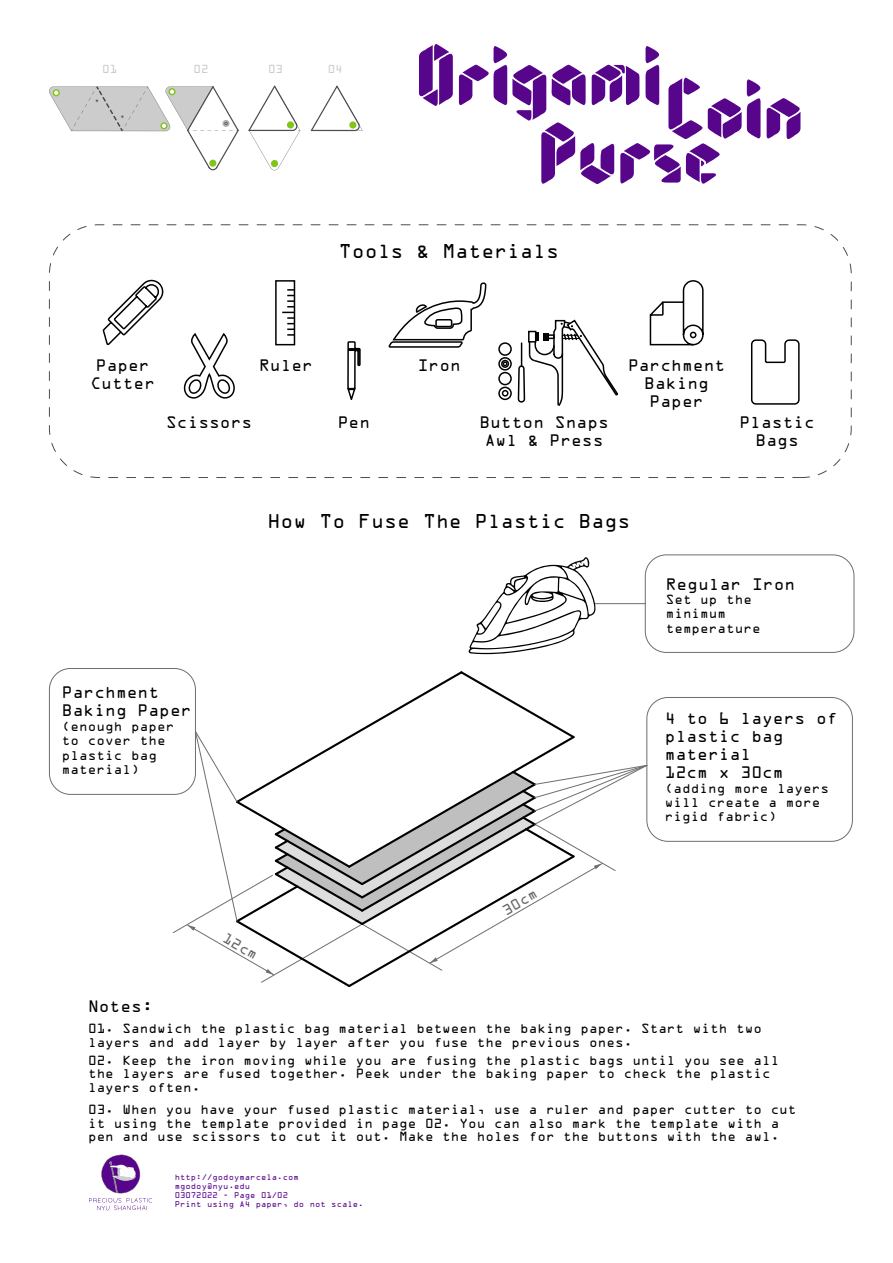
<style>
.page{position:relative;width:893px;height:1263px;background:#fff}
.page>*{position:absolute;margin:0;border:0;box-sizing:border-box;transform-origin:0 0}
.t1{font:18px "OCRA Std";color:#000}
.t2{font:15px/18px "OCRA Std";color:#000;text-align:center}
.t3{font:13.05px "OCRA Std";color:#666}
.t4{font:12px/14.4px "OCRA Std";color:#000}
.t5{font:10.5px "OCRA Std";color:#ccc}
.t6{font:7.5px/9px "OCRA Std";color:#57058b}
</style>
<div class="page">
<hr style="left:594px;top:603px;width:51px;height:1px;background:#6e6e6e">
<svg style="left:468px;top:557px;width:127px;height:97px"></svg>
<svg style="left:173px;top:670px;width:474px;height:317px"></svg>
<div style="left:49px;top:668px;width:147px;height:126px;border:1px solid #6e6e6e;border-radius:21px"></div>
<div style="left:647px;top:697px;width:205px;height:144px;border:1px solid #6e6e6e;border-radius:21px"></div>
<div style="left:645px;top:555px;width:209px;height:97px;border:1px solid #6e6e6e;border-radius:21px"></div>
<svg style="left:419px;top:44px;width:34px;height:62px"></svg>
<svg style="left:767px;top:98px;width:33px;height:41px"></svg>
<svg style="left:459px;top:46px;width:301px;height:138px"></svg>
<svg style="left:102px;top:279px;width:62px;height:66px"></svg>
<svg style="left:183px;top:333px;width:52px;height:66px"></svg>
<div style="left:275px;top:280px;width:20px;height:65px;border:2px solid #010002"></div>
<svg style="left:282px;top:289px;width:12px;height:47px"></svg>
<svg style="left:388px;top:282px;width:99px;height:66px"></svg>
<svg style="left:649px;top:280px;width:55px;height:66px"></svg>
<svg style="left:347px;top:341px;width:14px;height:59px"></svg>
<div style="left:498px;top:357px;width:14px;height:14px;border:2px solid #000;border-radius:50%"></div>
<div style="left:501px;top:360px;width:8px;height:8px;border:2px solid #000;border-radius:50%"></div>
<div style="left:498px;top:387px;width:14px;height:13px;border:2px solid #000;border-radius:50%"></div>
<div style="left:498px;top:372px;width:14px;height:13px;border:2px solid #000;border-radius:50%"></div>
<div style="left:498px;top:342px;width:14px;height:14px;border:2px solid #000;border-radius:50%"></div>
<svg style="left:503px;top:361px;width:5px;height:5px"></svg>
<div style="left:502px;top:390px;width:6px;height:7px;border:2px solid #000;border-radius:50%"></div>
<svg style="left:517px;top:319px;width:101px;height:87px"></svg>
<svg style="left:751px;top:339px;width:49px;height:66px"></svg>
<svg style="left:49px;top:86px;width:190px;height:84px"></svg>
<svg style="left:311px;top:86px;width:52px;height:45px"></svg>
<svg style="left:248px;top:86px;width:52px;height:84px"></svg>
<svg style="left:89px;top:1154px;width:63px;height:56px"></svg>
<p class="t5" style="left:102px;top:65px;width:17px">01</p>
<p class="t5" style="left:194px;top:65px;width:17px">02</p>
<p class="t5" style="left:268px;top:65px;width:17px">03</p>
<p class="t5" style="left:328px;top:65px;width:17px">04</p>
<h1 class="t1" style="left:339px;top:243px;width:222px">Tools &amp; Materials</h1>
<p class="t2" style="left:91px;top:358px;width:66px">Paper<br>Cutter</p>
<p class="t2" style="left:166px;top:415px;width:88px">Scissors</p>
<p class="t2" style="left:259px;top:358px;width:55px">Ruler</p>
<p class="t2" style="left:418px;top:358px;width:45px">Iron</p>
<p class="t2" style="left:628px;top:358px;width:99px">Parchment<br>Baking<br>Paper</p>
<p class="t2" style="left:338px;top:415px;width:34px">Pen</p>
<p class="t2" style="left:479px;top:415px;width:131px">Button Snaps<br>Awl &amp; Press</p>
<p class="t2" style="left:739px;top:415px;width:77px">Plastic<br>Bags</p>
<p class="t2" style="left:62px;top:685px;width:131px;text-align:left">Parchment<br>Baking Paper</p>
<p class="t4" style="left:62px;top:720px;width:114px">(enough paper to cover the plastic bag material)</p>
<h1 class="t1" style="left:268px;top:513px;width:364px">How To Fuse The Plastic Bags</h1>
<p class="t2" style="left:666px;top:576px;width:131px">Regular Iron</p>
<p class="t4" style="left:666px;top:593px;width:97px">Set up the minimum temperature</p>
<p class="t2" style="left:665px;top:711px;width:174px;text-align:left">4 to 6 layers of plastic bag material<br>12cm x 30cm</p>
<p class="t4" style="left:665px;top:782px;width:166px">(adding more layers will create a more rigid fabric)</p>
<p class="t3" style="left:501px;top:906px;width:39px;rotate:-30deg">30cm</p>
<p class="t2" style="left:88px;top:999px;width:66px">Notes:</p>
<p class="t3" style="left:227px;top:932px;width:39px;rotate:30deg">12cm</p>
<p class="t4" style="left:88px;top:1023px;width:675px;line-height:13.5px">01. Sandwich the plastic bag material between the baking paper. Start with two layers and add layer by layer after you fuse the previous ones.</p>
<p class="t4" style="left:88px;top:1054px;width:693px;line-height:13.5px">02. Keep the iron moving while you are fusing the plastic bags until you see all the layers are fused together. Peek under the baking paper to check the plastic layers often.</p>
<p class="t4" style="left:88px;top:1104px;width:710px;line-height:13.5px">03. When you have your fused plastic material, use a ruler and paper cutter to cut it using the template provided in page 02. You can also mark the template with a pen and use scissors to cut it out. Make the holes for the buttons with the awl.</p>
<p class="t6" style="left:175px;top:1173px;width:190px">http://godoymarcela.com mgodoy@nyu.edu<br>03072022 - Page 01/02<br>Print using A4 paper, do not scale.</p>
</div>
